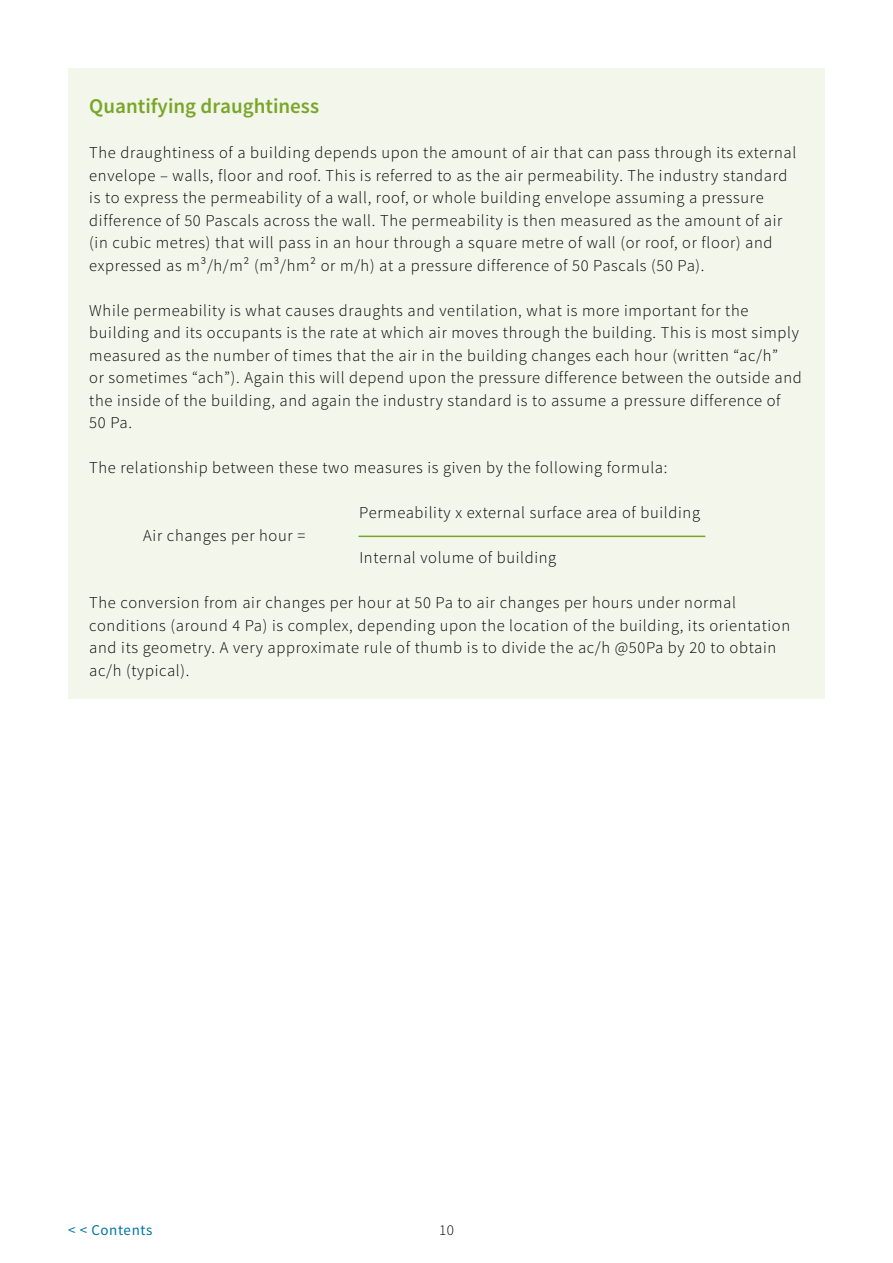
<style>
.page{position:relative;width:893px;height:1263px;background:#fff}
.page>*{position:absolute;margin:0;border:0;box-sizing:border-box;transform-origin:0 0}
.t1{font:600 21px "Source Sans Pro";color:#79a629}
.t2{font:300 16.5px/22.5px "Source Sans Pro";letter-spacing:.04em;color:#000}
.t3{font:15px "Source Sans Pro";letter-spacing:.04em;color:#0075a7}
.t4{font:300 15px "Source Sans Pro";color:#000}
</style>
<div class="page">
<div style="left:68px;top:68px;width:757px;height:630px;background:#f3f6eb"></div>
<hr style="left:359px;top:536px;width:346px;height:1px;background:#79a629">
<h4 class="t1" style="left:89px;top:93px;width:231px">Quantifying draughtiness</h4>
<p class="t2" style="left:89px;top:141px;width:708px">The draughtiness of a building depends upon the amount of air that can pass through its external envelope – walls, floor and roof. This is referred to as the air permeability. The industry standard is to express the permeability of a wall, roof, or whole building envelope assuming a pressure difference of 50 Pascals across the wall. The permeability is then measured as the amount of air (in cubic metres) that will pass in an hour through a square metre of wall (or roof, or floor) and expressed as m³/h/m² (m³/hm² or m/h) at a pressure difference of 50 Pascals (50 Pa).</p>
<p class="t2" style="left:89px;top:299px;width:714px">While permeability is what causes draughts and ventilation, what is more important for the building and its occupants is the rate at which air moves through the building. This is most simply measured as the number of times that the air in the building changes each hour (written “ac/h”<br>or sometimes “ach”). Again this will depend upon the pressure difference between the outside and the inside of the building, and again the industry standard is to assume a pressure difference of<br>50 Pa.</p>
<p class="t2" style="left:89px;top:456px;width:580px">The relationship between these two measures is given by the following formula:</p>
<p class="t2" style="left:359px;top:501px;width:342px">Permeability x external surface area of building</p>
<p class="t2" style="left:143px;top:524px;width:163px">Air changes per hour =</p>
<p class="t2" style="left:359px;top:546px;width:198px">Internal volume of building</p>
<p class="t2" style="left:89px;top:591px;width:702px">The conversion from air changes per hour at 50 Pa to air changes per hours under normal conditions (around 4 Pa) is complex, depending upon the location of the building, its orientation and its geometry. A very approximate rule of thumb is to divide the ac/h @50Pa by 20 to obtain ac/h (typical).</p>
<p class="t3" style="left:68px;top:1220px;width:86px">&lt; &lt; Contents</p>
<p class="t4" style="left:439px;top:1220px;width:16px">10</p>
</div>
